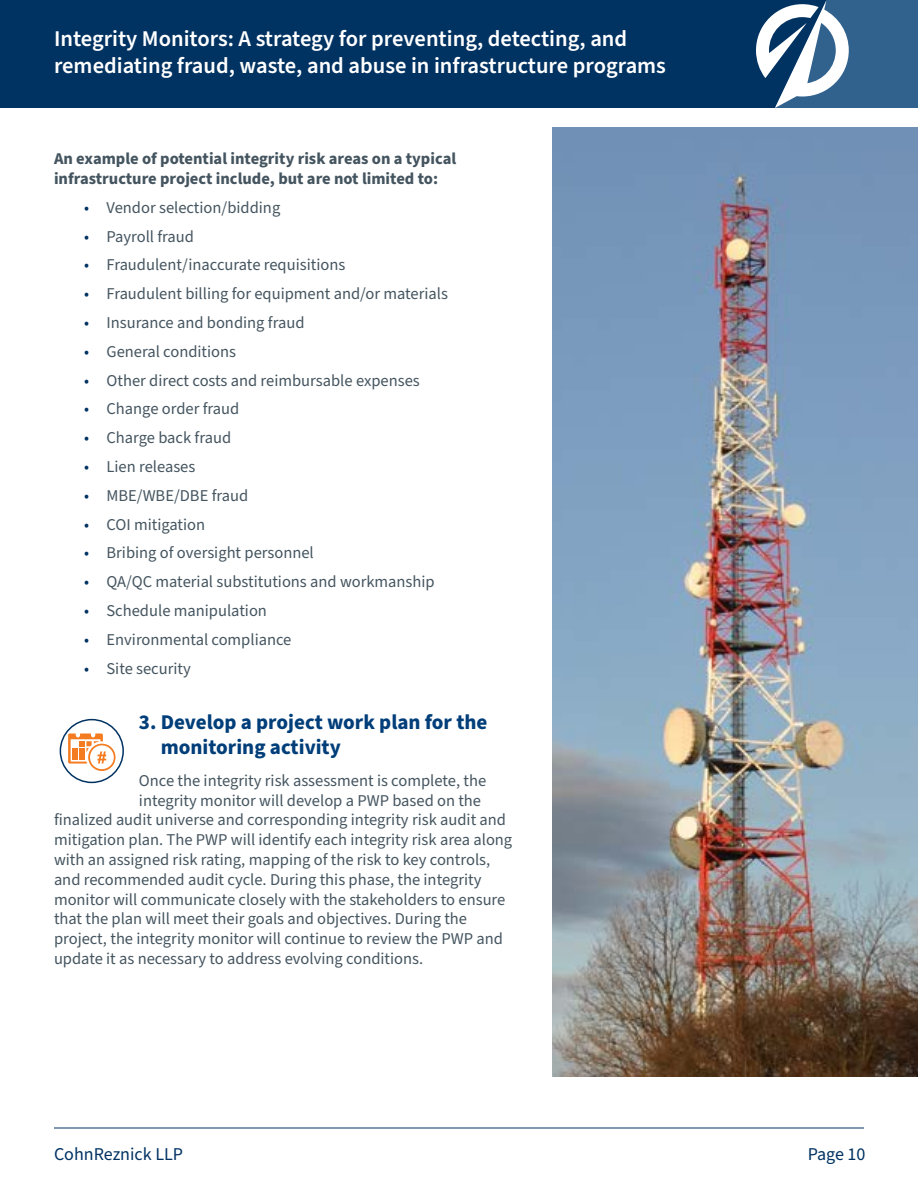
<style>
.page{position:relative;width:918px;height:1188px;background:#fff}
.page>*{position:absolute;margin:0;border:0;box-sizing:border-box;transform-origin:0 0}
.t1{font:600 22.5px/27px "Source Sans Pro";color:#fff}
.t2{font:700 21px/25.2px "Source Sans Pro";color:#003e7a}
.t3{font:18px "Source Sans Pro";color:#003262}
.t4{font:16.5px "Source Sans Pro";color:#455560}
.t5{font:700 16.5px/19.8px "Source Sans Pro";color:#455560}
.s1{color:#003262}
</style>
<div class="page">
<hr style="left:54px;top:1128px;width:810px;height:1px;background:#003262">
<img style="left:552px;top:127px;width:366px;height:950px">
<div style="left:0;top:0;width:918px;height:108px;background:#31628e"></div>
<div style="left:0;top:0;width:756px;height:108px;background:#003262"></div>
<svg style="left:756px;top:0;width:93px;height:108px"></svg>
<svg style="left:68px;top:734px;width:48px;height:37px"></svg>
<div style="left:60px;top:719px;width:64px;height:64px;border:2px solid #003262;border-radius:50%"></div>
<p class="t1" style="left:54px;top:26px;width:614px">Integrity Monitors: A strategy for preventing, detecting, and remediating fraud, waste, and abuse in infrastructure programs</p>
<p class="t5" style="left:54px;top:149px;width:404px">An example of potential integrity risk areas on a typical infrastructure project include, but are not limited to:</p>
<p class="t4" style="left:84px;top:196px;width:198px"><span class="s1">•</span> Vendor selection/bidding</p>
<p class="t4" style="left:84px;top:225px;width:112px"><span class="s1">•</span> Payroll fraud</p>
<p class="t4" style="left:84px;top:254px;width:263px"><span class="s1">•</span> Fraudulent/inaccurate requisitions</p>
<p class="t4" style="left:84px;top:283px;width:366px"><span class="s1">•</span> Fraudulent billing for equipment and/or materials</p>
<p class="t4" style="left:84px;top:312px;width:222px"><span class="s1">•</span> Insurance and bonding fraud</p>
<p class="t4" style="left:84px;top:340px;width:154px"><span class="s1">•</span> General conditions</p>
<p class="t4" style="left:84px;top:369px;width:337px"><span class="s1">•</span> Other direct costs and reimbursable expenses</p>
<p class="t4" style="left:84px;top:398px;width:157px"><span class="s1">•</span> Change order fraud</p>
<p class="t4" style="left:84px;top:427px;width:149px"><span class="s1">•</span> Charge back fraud</p>
<p class="t4" style="left:84px;top:456px;width:113px"><span class="s1">•</span> Lien releases</p>
<p class="t4" style="left:84px;top:484px;width:166px"><span class="s1">•</span> MBE/WBE/DBE fraud</p>
<p class="t4" style="left:84px;top:513px;width:123px"><span class="s1">•</span> COI mitigation</p>
<p class="t4" style="left:84px;top:542px;width:231px"><span class="s1">•</span> Bribing of oversight personnel</p>
<p class="t4" style="left:84px;top:571px;width:352px"><span class="s1">•</span> QA/QC material substitutions and workmanship</p>
<p class="t4" style="left:84px;top:600px;width:184px"><span class="s1">•</span> Schedule manipulation</p>
<p class="t4" style="left:84px;top:628px;width:209px"><span class="s1">•</span> Environmental compliance</p>
<p class="t4" style="left:84px;top:657px;width:108px"><span class="s1">•</span> Site security</p>
<p class="t2" style="left:161px;top:710px;width:328px;text-indent:-22px">3. Develop a project work plan for the monitoring activity</p>
<p class="t4" style="left:139px;top:769px;width:349px">Once the integrity risk assessment is complete, the</p>
<p class="t4" style="left:139px;top:789px;width:344px">integrity monitor will develop a PWP based on the</p>
<p class="t4" style="left:54px;top:809px;width:454px">finalized audit universe and corresponding integrity risk audit and</p>
<p class="t4" style="left:54px;top:829px;width:460px">mitigation plan. The PWP will identify each integrity risk area along</p>
<p class="t4" style="left:54px;top:849px;width:438px">with an assigned risk rating, mapping of the risk to key controls,</p>
<p class="t4" style="left:54px;top:868px;width:429px">and recommended audit cycle. During this phase, the integrity</p>
<p class="t4" style="left:54px;top:888px;width:453px">monitor will communicate closely with the stakeholders to ensure</p>
<p class="t4" style="left:54px;top:908px;width:415px">that the plan will meet their goals and objectives. During the</p>
<p class="t4" style="left:54px;top:928px;width:450px">project, the integrity monitor will continue to review the PWP and</p>
<p class="t4" style="left:54px;top:948px;width:371px">update it as necessary to address evolving conditions.</p>
<p class="t3" style="left:54px;top:1142px;width:131px">CohnReznick LLP</p>
<p class="t3" style="left:808px;top:1142px;width:59px">Page 10</p>
</div>
